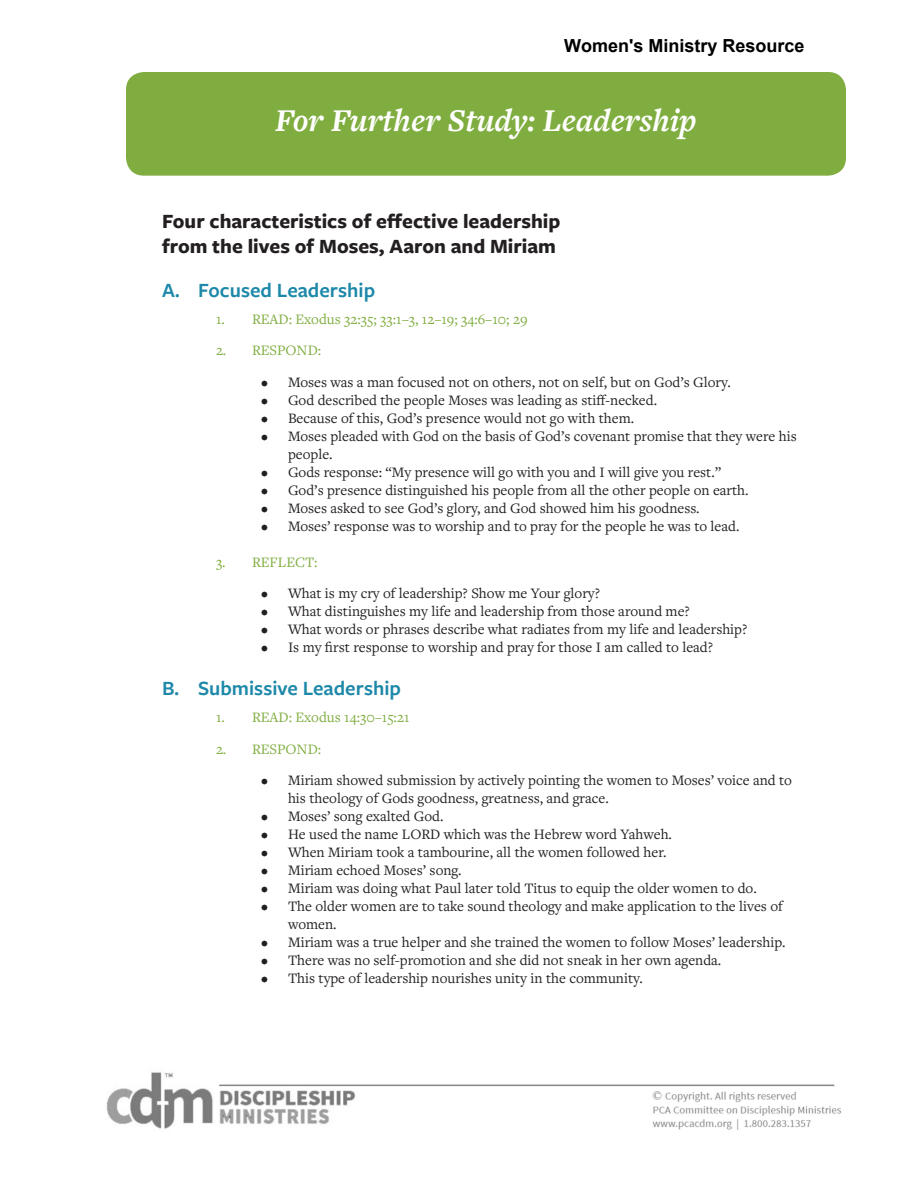
<style>
.page{position:relative;width:918px;height:1188px;background:#fff}
.page>*{position:absolute;margin:0;border:0;box-sizing:border-box;transform-origin:0 0}
.Major_Section_Headin{font:italic 700 33px "Freight Text Pro";color:#fff}
.Bold_Statement{font:700 21px/25.2px "Freight Sans Pro";color:#231f20}
.t1{font:600 21px "Freight Sans Pro";color:#1d88a9}
.t2{font:700 18px "Arial";color:#000}
.t3{font:15px/18px "Freight Text Pro";color:#231f20}
.t4{font:15px "Freight Text Pro";color:#80ad40}
</style>
<div class="page">
<div style="left:126px;top:72px;width:720px;height:104px;background:#80ad40;border-radius:18px"></div>
<img style="left:106px;top:1072px;width:735px;height:58px">
<p class="t2" style="left:564px;top:34px;width:242px">Women's Ministry Resource</p>
<p class="Major_Section_Headin" style="left:275px;top:98px;width:423px">For Further Study: Leadership</p>
<p class="Bold_Statement" style="left:162px;top:208px;width:400px">Four characteristics of effective leadership from the lives of Moses, Aaron and Miriam</p>
<p class="t1" style="left:162px;top:275px;width:215px">A. Focused Leadership</p>
<p class="t4" style="left:216px;top:309px;width:313px">1. READ: Exodus 32:35; 33:1–3, 12–19; 34:6–10; 29</p>
<p class="t4" style="left:216px;top:340px;width:107px">2. RESPOND:</p>
<p class="t3" style="left:261px;top:372px;width:471px">• Moses was a man focused not on others, not on self, but on God’s Glory.</p>
<p class="t3" style="left:261px;top:390px;width:398px">• God described the people Moses was leading as stiff-necked.</p>
<p class="t3" style="left:261px;top:408px;width:375px">• Because of this, God’s presence would not go with them.</p>
<p class="t3" style="left:288px;top:426px;width:510px;text-indent:-27px">• Moses pleaded with God on the basis of God’s covenant promise that they were his people.</p>
<p class="t3" style="left:261px;top:462px;width:462px">• Gods response: “My presence will go with you and I will give you rest.”</p>
<p class="t3" style="left:261px;top:480px;width:489px">• God’s presence distinguished his people from all the other people on earth.</p>
<p class="t3" style="left:261px;top:498px;width:440px">• Moses asked to see God’s glory, and God showed him his goodness.</p>
<p class="t3" style="left:261px;top:516px;width:480px">• Moses’ response was to worship and to pray for the people he was to lead.</p>
<p class="t4" style="left:216px;top:552px;width:103px">3. REFLECT:</p>
<p class="t3" style="left:261px;top:584px;width:341px">• What is my cry of leadership? Show me Your glory?</p>
<p class="t3" style="left:261px;top:602px;width:430px">• What distinguishes my life and leadership from those around me?</p>
<p class="t3" style="left:261px;top:620px;width:488px">• What words or phrases describe what radiates from my life and leadership?</p>
<p class="t3" style="left:261px;top:638px;width:454px">• Is my first response to worship and pray for those I am called to lead?</p>
<p class="t1" style="left:162px;top:674px;width:241px">B. Submissive Leadership</p>
<p class="t4" style="left:216px;top:708px;width:195px">1. READ: Exodus 14:30–15:21</p>
<p class="t4" style="left:216px;top:739px;width:107px">2. RESPOND:</p>
<p class="t3" style="left:288px;top:771px;width:506px;text-indent:-27px">• Miriam showed submission by actively pointing the women to Moses’ voice and to his theology of Gods goodness, greatness, and grace.</p>
<p class="t3" style="left:261px;top:807px;width:184px">• Moses’ song exalted God.</p>
<p class="t3" style="left:261px;top:825px;width:413px">• He used the name LORD which was the Hebrew word Yahweh.</p>
<p class="t3" style="left:261px;top:843px;width:407px">• When Miriam took a tambourine, all the women followed her.</p>
<p class="t3" style="left:261px;top:861px;width:202px">• Miriam echoed Moses’ song.</p>
<p class="t3" style="left:261px;top:879px;width:497px">• Miriam was doing what Paul later told Titus to equip the older women to do.</p>
<p class="t3" style="left:288px;top:897px;width:496px;text-indent:-27px">• The older women are to take sound theology and make application to the lives of women.</p>
<p class="t3" style="left:261px;top:933px;width:526px">• Miriam was a true helper and she trained the women to follow Moses’ leadership.</p>
<p class="t3" style="left:261px;top:951px;width:462px">• There was no self-promotion and she did not sneak in her own agenda.</p>
<p class="t3" style="left:261px;top:969px;width:383px">• This type of leadership nourishes unity in the community.</p>
</div>
